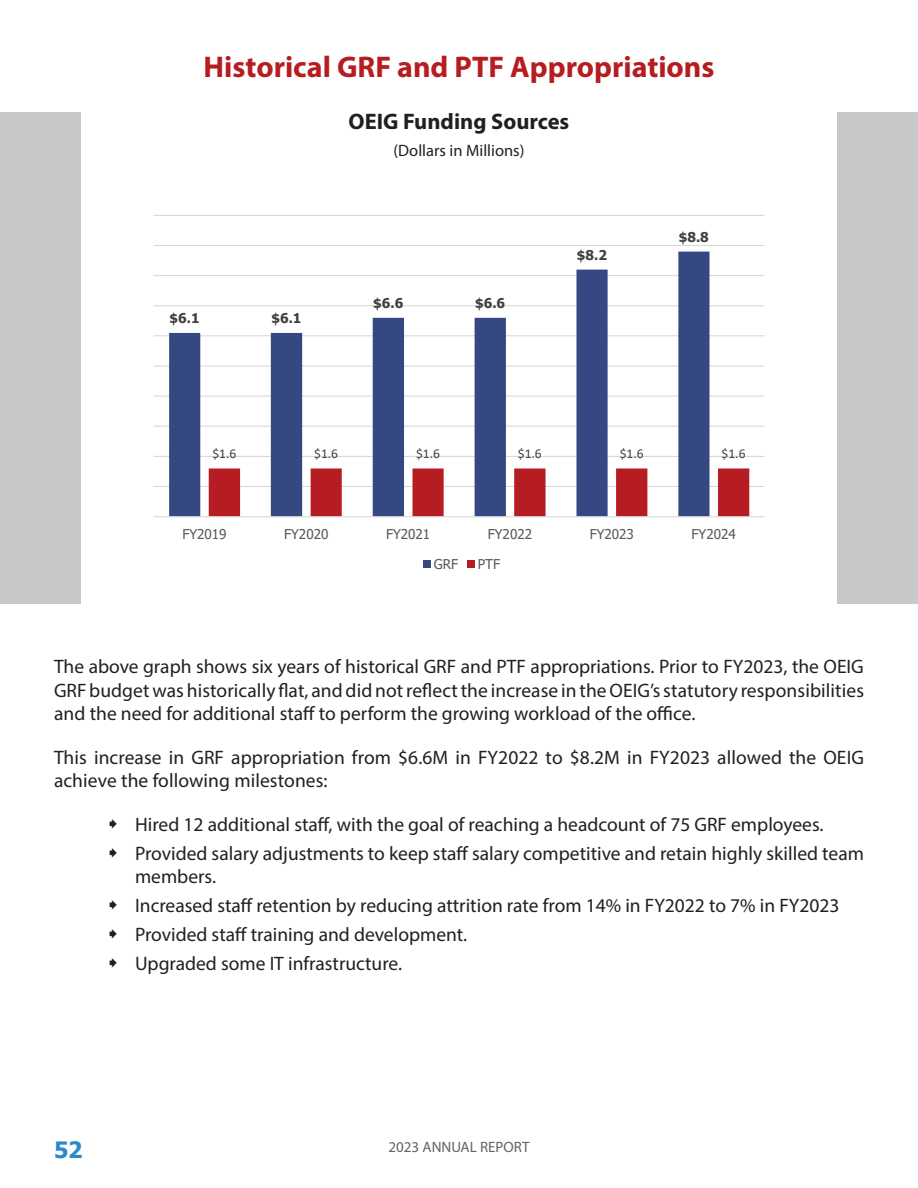
<style>
.page{position:relative;width:918px;height:1188px;background:#fff}
.page>*{position:absolute;margin:0;border:0;box-sizing:border-box;transform-origin:0 0}
.Title_2{font:700 30px "Myriad Pro";color:#b61c20}
.Title_6_-_Chart_Title{font:700 22.5px "Myriad Pro";color:#231f20}
.t1{font:700 22.5px "Tahoma";color:#2a89c8}
.Paragraph_1{font:19.5px/23.4px "Myriad Pro";color:#231f20}
.Title_6_-_Chart_Title-2{font:16.5px "Myriad Pro";color:#231f20}
.t2{font:15px "Myriad Pro";color:#636366}
.t3{font:13.5px "Tahoma";color:#595959}
.t4{font:700 13.5px "Tahoma";color:#404040}
.t5{font:13.5px "Calibri";color:#404040}
</style>
<div class="page">
<div style="left:0;top:112px;width:81px;height:492px;background:#c7c8ca"></div>
<hr style="left:154px;top:486px;width:611px;height:1px;background:#d9d9d9">
<hr style="left:154px;top:456px;width:611px;height:1px;background:#d9d9d9">
<hr style="left:154px;top:426px;width:611px;height:1px;background:#d9d9d9">
<hr style="left:154px;top:396px;width:611px;height:1px;background:#d9d9d9">
<hr style="left:154px;top:366px;width:611px;height:1px;background:#d9d9d9">
<hr style="left:154px;top:335px;width:611px;height:1px;background:#d9d9d9">
<hr style="left:154px;top:305px;width:611px;height:1px;background:#d9d9d9">
<hr style="left:154px;top:275px;width:611px;height:1px;background:#d9d9d9">
<hr style="left:154px;top:245px;width:611px;height:1px;background:#d9d9d9">
<hr style="left:154px;top:215px;width:611px;height:1px;background:#d9d9d9">
<svg style="left:169px;top:252px;width:541px;height:264px"></svg>
<svg style="left:209px;top:468px;width:540px;height:48px"></svg>
<hr style="left:154px;top:516px;width:611px;height:1px;background:#d9d9d9">
<div style="left:423px;top:561px;width:8px;height:7px;background:#354882"></div>
<div style="left:468px;top:561px;width:7px;height:7px;background:#b61d22"></div>
<div style="left:837px;top:112px;width:81px;height:492px;background:#c7c8ca"></div>
<p class="Title_2" style="left:204px;top:47px;width:512px">Historical GRF and PTF Appropriations</p>
<p class="t4" style="left:170px;top:309px;width:32px">$6.1</p>
<p class="t4" style="left:271px;top:309px;width:32px">$6.1</p>
<p class="Title_6_-_Chart_Title" style="left:349px;top:107px;width:222px">OEIG Funding Sources</p>
<p class="Title_6_-_Chart_Title-2" style="left:394px;top:140px;width:132px">(Dollars in Millions)</p>
<p class="t4" style="left:373px;top:294px;width:32px">$6.6</p>
<p class="t4" style="left:475px;top:294px;width:32px">$6.6</p>
<p class="t4" style="left:577px;top:246px;width:32px">$8.2</p>
<p class="t4" style="left:679px;top:228px;width:32px">$8.8</p>
<p class="t5" style="left:212px;top:444px;width:25px">$1.6</p>
<p class="t5" style="left:314px;top:444px;width:25px">$1.6</p>
<p class="t5" style="left:416px;top:444px;width:25px">$1.6</p>
<p class="t5" style="left:518px;top:444px;width:25px">$1.6</p>
<p class="t5" style="left:620px;top:444px;width:25px">$1.6</p>
<p class="t5" style="left:722px;top:444px;width:25px">$1.6</p>
<p class="t3" style="left:182px;top:525px;width:46px">FY2019</p>
<p class="t3" style="left:284px;top:525px;width:46px">FY2020</p>
<p class="t3" style="left:386px;top:525px;width:46px">FY2021</p>
<p class="t3" style="left:488px;top:525px;width:46px">FY2022</p>
<p class="t3" style="left:590px;top:525px;width:46px">FY2023</p>
<p class="t3" style="left:692px;top:525px;width:46px">FY2024</p>
<p class="t3" style="left:434px;top:555px;width:26px">GRF</p>
<p class="t3" style="left:478px;top:555px;width:24px">PTF</p>
<p class="Paragraph_1" style="left:54px;top:655px;width:812px;text-align:justify">The above graph shows six years of historical GRF and PTF appropriations. Prior to FY2023, the OEIG GRF budget was historically flat, and did not reflect the increase in the OEIG’s statutory responsibilities and the need for additional staff to perform the growing workload of the office.</p>
<p class="Paragraph_1" style="left:54px;top:745px;width:812px">This increase in GRF appropriation from $6.6M in FY2022 to $8.2M in FY2023 allowed the OEIG achieve the following milestones:</p>
<p class="Paragraph_1" style="left:135px;top:812px;width:690px">Hired 12 additional staff, with the goal of reaching a headcount of 75 GRF employees.</p>
<p class="Paragraph_1" style="left:135px;top:841px;width:731px">Provided salary adjustments to keep staff salary competitive and retain highly skilled team members.</p>
<p class="Paragraph_1" style="left:135px;top:893px;width:706px">Increased staff retention by reducing attrition rate from 14% in FY2022 to 7% in FY2023</p>
<p class="Paragraph_1" style="left:135px;top:922px;width:334px">Provided staff training and development.</p>
<p class="Paragraph_1" style="left:135px;top:951px;width:269px">Upgraded some IT infrastructure.</p>
<p class="t1" style="left:54px;top:1134px;width:30px">52</p>
<p class="t2" style="left:389px;top:1138px;width:142px">2023 ANNUAL REPORT</p>
</div>
